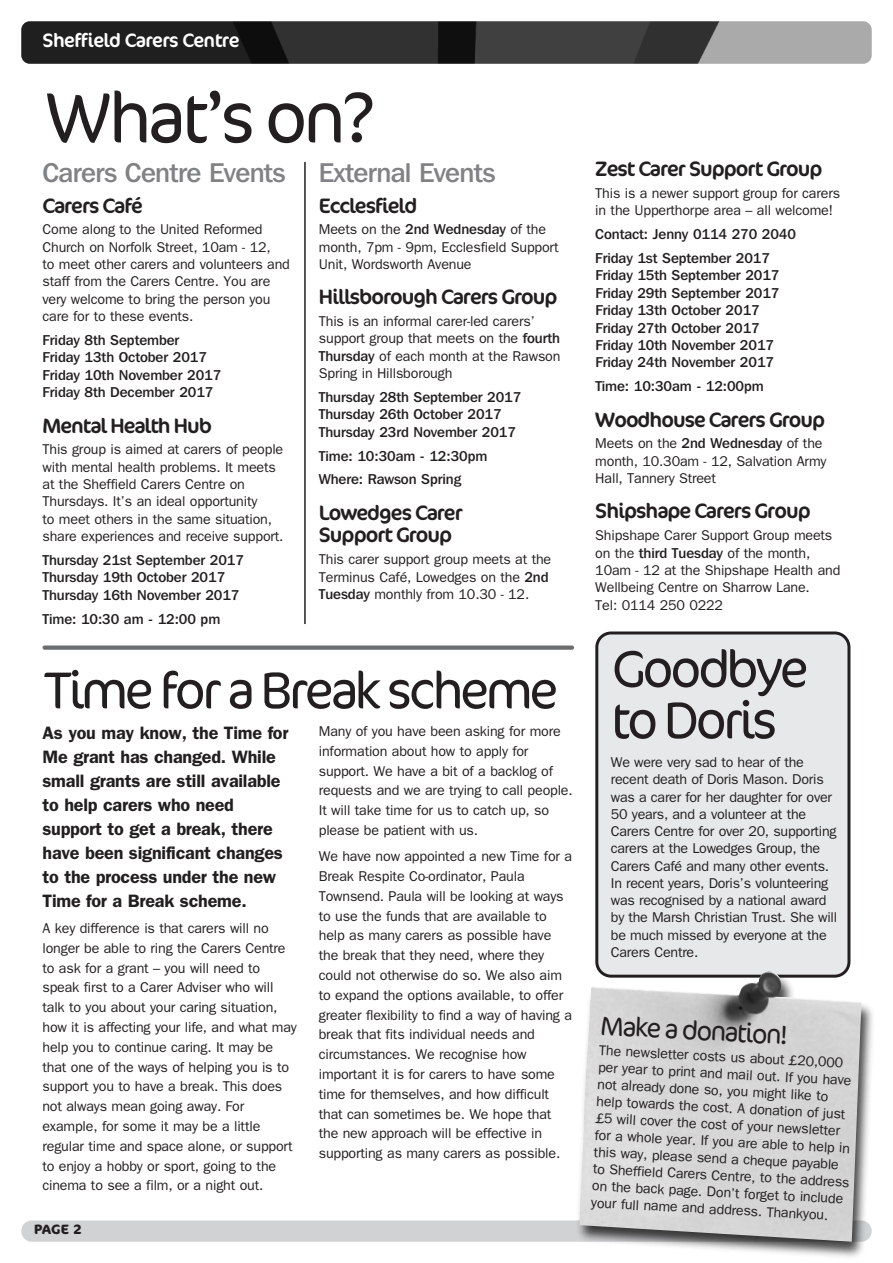
<style>
.page{position:relative;width:893px;height:1263px;background:#fff}
.page>*{position:absolute;margin:0;border:0;box-sizing:border-box;transform-origin:0 0}
.t1{font:300 72px "Cocon";letter-spacing:-.055em;color:#231f20}
.t2{font:300 52.5px/51.4px "Cocon";letter-spacing:-.07em;color:#231f20}
.t3{font:500 27px "Franklin Gothic IT Cby BT";letter-spacing:-.025em;color:#808285}
.t4{font:300 27px "Cocon";color:#231f20}
.t5{font:21px/22.6px "Cocon";letter-spacing:-.045em;color:#231f20}
.t6{font:19.5px "Cocon";letter-spacing:-.03em;color:#fff}
.t7{font:600 18px/24px "Franklin Gothic";letter-spacing:-.01em;color:#231f20}
.t8{font:14.25px/19.8px "Franklin Gothic";letter-spacing:-.01em;color:#231f20}
.t9{font:500 14.25px/17.4px "Franklin Gothic IT Cby BT";letter-spacing:-.005em;color:#231f20}
.t10{font:700 13.5px "Cocon";color:#231f20}
.s1{font-family:"Franklin Gothic IT Cby BT";font-weight:500}
</style>
<div class="page">
<div style="left:21px;top:1220px;width:851px;height:22px;background:#d1d2d4;border-radius:11px"></div>
<img style="left:21px;top:21px;width:851px;height:43px;border-radius:9px">
<div style="left:595px;top:631px;width:255px;height:311px;background:#e7e8e9"></div>
<div style="left:43px;top:645px;width:531px;height:5px;background:#6c6d70;border-radius:2px"></div>
<hr style="left:304px;top:162px;width:2px;height:462px;background:#231f20">
<img style="left:546px;top:942px;width:327px;height:315px">
<img style="left:579px;top:970px;width:282px;height:272px">
<h3 class="t6" style="left:43px;top:29px;width:199px">Sheffield Carers Centre</h3>
<h1 class="t1" style="left:44px;top:76px;width:333px">What’s on?</h1>
<h3 class="t3" style="left:43px;top:155px;width:245px">Carers Centre Events</h3>
<h3 class="t5" style="left:43px;top:194px;width:102px">Carers Café</h3>
<p class="t8" style="left:43px;top:221px;width:249px;line-height:17.4px">Come along to the United Reformed Church on Norfolk Street, 10am - 12,<br>to meet other carers and volunteers and staff from the Carers Centre. You are very welcome to bring the person you care for to these events.</p>
<p class="t9" style="left:43px;top:331px;width:180px">Friday 8th September<br>Friday 13th October 2017<br>Friday 10th November 2017<br>Friday 8th December 2017</p>
<h3 class="t5" style="left:43px;top:414px;width:171px">Mental Health Hub</h3>
<p class="t8" style="left:43px;top:441px;width:243px;line-height:17.4px">This group is aimed at carers of people with mental health problems. It meets at the Sheffield Carers Centre on Thursdays. It’s an ideal opportunity<br>to meet others in the same situation, share experiences and receive support.</p>
<p class="t9" style="left:43px;top:551px;width:203px">Thursday 21st September 2017<br>Thursday 19th October 2017<br>Thursday 16th November 2017</p>
<p class="t9" style="left:43px;top:610px;width:179px">Time: 10:30 am - 12:00 pm</p>
<h3 class="t3" style="left:319px;top:155px;width:178px">External Events</h3>
<h3 class="t5" style="left:319px;top:194px;width:100px">Ecclesfield</h3>
<p class="t8" style="left:319px;top:221px;width:241px;line-height:17.4px">Meets on the <span class="s1">2nd Wednesday</span> of the month, 7pm - 9pm, Ecclesfield Support<br>Unit, Wordsworth Avenue</p>
<h3 class="t5" style="left:319px;top:286px;width:240px">Hillsborough Carers Group</h3>
<p class="t8" style="left:319px;top:313px;width:243px;line-height:17.4px">This is an informal carer-led carers’ support group that meets on the <span class="s1">fourth Thursday</span> of each month at the Rawson Spring in Hillsborough</p>
<p class="t9" style="left:319px;top:388px;width:204px">Thursday 28th September 2017<br>Thursday 26th October 2017<br>Thursday 23rd November 2017</p>
<p class="t9" style="left:319px;top:443px;width:170px;line-height:23.9px">Time: 10:30am - 12:30pm<br>Where: Rawson Spring</p>
<h3 class="t5" style="left:319px;top:502px;width:145px">Lowedges Carer<br>Support Group</h3>
<p class="t8" style="left:319px;top:551px;width:234px;line-height:17.4px">This carer support group meets at the<br>Terminus Café, Lowedges on the <span class="s1">2nd<br>Tuesday</span> monthly from 10.30 - 12.</p>
<h2 class="t2" style="left:44px;top:666px;width:516px">Time for a Break scheme</h2>
<p class="t7" style="left:43px;top:722px;width:247px">As you may know, the Time for<br>Me grant has changed. While small grants are still available to help carers who need support to get a break, there have been significant changes to the process under the new<br>Time for a Break scheme.</p>
<p class="t8" style="left:42px;top:918px;width:256px">A key difference is that carers will no longer be able to ring the Carers Centre to ask for a grant – you will need to speak first to a Carer Adviser who will talk to you about your caring situation, how it is affecting your life, and what may help you to continue caring. It may be that one of the ways of helping you is to support you to have a break. This does not always mean going away. For example, for some it may be a little regular time and space alone, or support to enjoy a hobby or sport, going to the cinema to see a film, or a night out.</p>
<p class="t10" style="left:34px;top:1221px;width:49px">PAGE 2</p>
<p class="t8" style="left:319px;top:721px;width:255px">Many of you have been asking for more information about how to apply for support. We have a bit of a backlog of requests and we are trying to call people.<br>It will take time for us to catch up, so please be patient with us.</p>
<p class="t8" style="left:319px;top:846px;width:255px">We have now appointed a new Time for a Break Respite Co-ordinator, Paula Townsend. Paula will be looking at ways to use the funds that are available to help as many carers as possible have the break that they need, where they could not otherwise do so. We also aim to expand the options available, to offer greater flexibility to find a way of having a break that fits individual needs and circumstances. We recognise how important it is for carers to have some time for themselves, and how difficult that can sometimes be. We hope that the new approach will be effective in supporting as many carers as possible.</p>
<h3 class="t5" style="left:595px;top:158px;width:229px">Zest Carer Support Group</h3>
<p class="t8" style="left:595px;top:185px;width:246px;line-height:17.4px">This is a newer support group for carers in the Upperthorpe area – all welcome!</p>
<p class="t9" style="left:595px;top:222px;width:202px;line-height:23.9px">Contact: Jenny 0114 270 2040<br>Friday 1st September 2017</p>
<p class="t9" style="left:595px;top:266px;width:186px">Friday 15th September 2017<br>Friday 29th September 2017<br>Friday 13th October 2017<br>Friday 27th October 2017<br>Friday 10th November 2017<br>Friday 24th November 2017</p>
<p class="t9" style="left:595px;top:377px;width:170px">Time: 10:30am - 12:00pm</p>
<h3 class="t5" style="left:595px;top:408px;width:231px">Woodhouse Carers Group</h3>
<p class="t8" style="left:595px;top:435px;width:233px;line-height:17.4px">Meets on the <span class="s1">2nd Wednesday</span> of the month, 10.30am - 12, Salvation Army<br>Hall, Tannery Street</p>
<h3 class="t5" style="left:595px;top:500px;width:217px">Shipshape Carers Group</h3>
<p class="t8" style="left:595px;top:527px;width:247px;line-height:17.4px">Shipshape Carer Support Group meets on the <span class="s1">third Tuesday</span> of the month,<br>10am - 12 at the Shipshape Health and<br>Wellbeing Centre on Sharrow Lane.<br>Tel: 0114 250 0222</p>
<h2 class="t2" style="left:611px;top:644px;width:200px">Goodbye to Doris</h2>
<p class="t8" style="left:611px;top:754px;width:228px;line-height:17.2px">We were very sad to hear of the recent death of Doris Mason. Doris was a carer for her daughter for over<br>50 years, and a volunteer at the<br>Carers Centre for over 20, supporting carers at the Lowedges Group, the<br>Carers Café and many other events.<br>In recent years, Doris’s volunteering was recognised by a national award by the Marsh Christian Trust. She will be much missed by everyone at the<br>Carers Centre.</p>
<h3 class="t4" style="left:601px;top:1010px;width:190px;rotate:3deg">Make a donation!</h3>
<p class="t8" style="left:600px;top:1042px;width:255px;line-height:17px;rotate:3deg">The newsletter costs us about £20,000 per year to print and mail out. If you have not already done so, you might like to</p>
<p class="t8" style="left:596px;top:1108px;width:246px;rotate:3deg">£5 will cover the cost of your newsletter</p>
<p class="t8" style="left:597px;top:1091px;width:251px;rotate:3deg">help towards the cost. A donation of just</p>
<p class="t8" style="left:595px;top:1126px;width:258px;line-height:17px;rotate:3deg">for a whole year. If you are able to help in this way, please send a cheque payable to Sheffield Carers Centre, to the address on the back page. Don’t forget to include your full name and address. Thankyou.</p>
</div>
